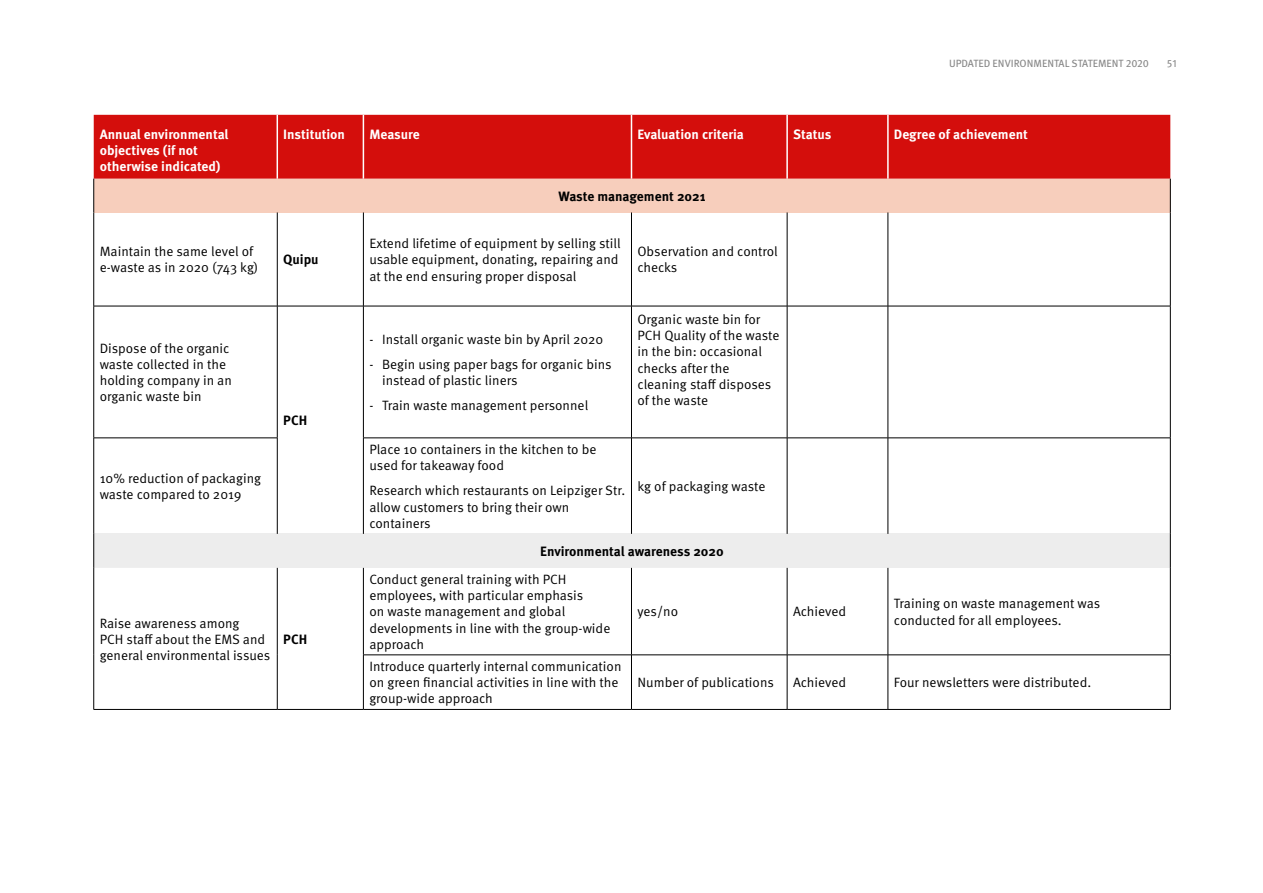
<style>
.page{position:relative;width:1263px;height:893px;background:#fff}
.page>*{position:absolute;margin:0;border:0;box-sizing:border-box;transform-origin:0 0}
.t1{font:13.5px/16.2px "Meta Pro";color:#000}
.t2{font:700 13.5px/16.2px "Meta Pro";color:#fff}
.t3{font:700 13.5px "Meta Pro";color:#000}
.t4{font:10.5px "Meta Pro";color:#878787}
</style>
<div class="page">
<div style="left:94px;top:115px;width:1076px;height:64px;background:#d40e0c"></div>
<div style="left:94px;top:179px;width:1076px;height:33px;background:#f7cebc"></div>
<div style="left:94px;top:534px;width:1076px;height:34px;background:#ededed"></div>
<svg style="left:94px;top:568px;width:693px;height:141px"></svg>
<hr style="left:277px;top:115px;width:1px;height:64px;background:#fff">
<hr style="left:363px;top:115px;width:1px;height:64px;background:#fff">
<hr style="left:631px;top:115px;width:1px;height:64px;background:#fff">
<hr style="left:786px;top:115px;width:2px;height:64px;background:#fff">
<hr style="left:887px;top:115px;width:2px;height:64px;background:#fff">
<hr style="left:93px;top:179px;width:1px;height:33px;background:#000">
<hr style="left:1170px;top:179px;width:1px;height:33px;background:#000">
<hr style="left:93px;top:212px;width:1px;height:94px;background:#000">
<hr style="left:277px;top:212px;width:1px;height:94px;background:#000">
<hr style="left:363px;top:212px;width:1px;height:94px;background:#000">
<hr style="left:631px;top:212px;width:1px;height:94px;background:#000">
<hr style="left:787px;top:212px;width:1px;height:94px;background:#000">
<hr style="left:888px;top:212px;width:1px;height:94px;background:#000">
<hr style="left:1170px;top:212px;width:1px;height:94px;background:#000">
<hr style="left:94px;top:306px;width:183px;height:1px;background:#000">
<hr style="left:93px;top:306px;width:1px;height:132px;background:#000">
<hr style="left:277px;top:306px;width:86px;height:1px;background:#000">
<hr style="left:277px;top:306px;width:1px;height:132px;background:#000">
<hr style="left:363px;top:306px;width:268px;height:1px;background:#000">
<hr style="left:363px;top:306px;width:1px;height:132px;background:#000">
<hr style="left:631px;top:306px;width:156px;height:1px;background:#000">
<hr style="left:631px;top:306px;width:1px;height:132px;background:#000">
<hr style="left:787px;top:306px;width:101px;height:1px;background:#000">
<hr style="left:787px;top:306px;width:1px;height:132px;background:#000">
<hr style="left:888px;top:306px;width:282px;height:1px;background:#000">
<hr style="left:888px;top:306px;width:1px;height:132px;background:#000">
<hr style="left:1170px;top:306px;width:1px;height:132px;background:#000">
<hr style="left:94px;top:438px;width:183px;height:1px;background:#000">
<hr style="left:93px;top:438px;width:1px;height:96px;background:#000">
<hr style="left:277px;top:438px;width:1px;height:96px;background:#000">
<hr style="left:363px;top:438px;width:268px;height:1px;background:#000">
<hr style="left:363px;top:438px;width:1px;height:96px;background:#000">
<hr style="left:631px;top:438px;width:156px;height:1px;background:#000">
<hr style="left:631px;top:438px;width:1px;height:96px;background:#000">
<hr style="left:787px;top:438px;width:101px;height:1px;background:#000">
<hr style="left:787px;top:438px;width:1px;height:96px;background:#000">
<hr style="left:888px;top:438px;width:282px;height:1px;background:#000">
<hr style="left:888px;top:438px;width:1px;height:96px;background:#000">
<hr style="left:1170px;top:438px;width:1px;height:96px;background:#000">
<hr style="left:93px;top:534px;width:1px;height:34px;background:#000">
<hr style="left:1170px;top:534px;width:1px;height:34px;background:#000">
<hr style="left:93px;top:568px;width:1px;height:87px;background:#000">
<hr style="left:93px;top:655px;width:1px;height:54px;background:#000">
<hr style="left:94px;top:709px;width:183px;height:1px;background:#000">
<hr style="left:277px;top:568px;width:1px;height:87px;background:#000">
<hr style="left:363px;top:568px;width:1px;height:87px;background:#000">
<hr style="left:631px;top:568px;width:1px;height:87px;background:#000">
<hr style="left:787px;top:568px;width:1px;height:87px;background:#000">
<hr style="left:888px;top:568px;width:1px;height:87px;background:#000">
<hr style="left:1170px;top:568px;width:1px;height:87px;background:#000">
<hr style="left:277px;top:655px;width:1px;height:54px;background:#000">
<hr style="left:363px;top:655px;width:268px;height:1px;background:#000">
<hr style="left:363px;top:655px;width:1px;height:54px;background:#000">
<hr style="left:631px;top:655px;width:156px;height:1px;background:#000">
<hr style="left:631px;top:655px;width:1px;height:54px;background:#000">
<hr style="left:787px;top:655px;width:101px;height:1px;background:#000">
<hr style="left:787px;top:655px;width:1px;height:54px;background:#000">
<hr style="left:888px;top:655px;width:282px;height:1px;background:#000">
<hr style="left:888px;top:655px;width:1px;height:54px;background:#000">
<hr style="left:1170px;top:655px;width:1px;height:54px;background:#000">
<hr style="left:277px;top:709px;width:86px;height:1px;background:#000">
<hr style="left:363px;top:709px;width:268px;height:1px;background:#000">
<hr style="left:631px;top:709px;width:156px;height:1px;background:#000">
<hr style="left:787px;top:709px;width:101px;height:1px;background:#000">
<hr style="left:888px;top:709px;width:282px;height:1px;background:#000">
<p class="t4" style="left:949px;top:57px;width:201px">UPDATED ENVIRONMENTAL STATEMENT 2020</p>
<p class="t4" style="left:1167px;top:57px;width:11px">51</p>
<p class="t2" style="left:100px;top:126px;width:130px">Annual environmental objectives (if not otherwise indicated)</p>
<p class="t2" style="left:283px;top:126px;width:63px">Institution</p>
<p class="t2" style="left:369px;top:126px;width:52px">Measure</p>
<p class="t2" style="left:637px;top:126px;width:108px">Evaluation criteria</p>
<p class="t2" style="left:793px;top:126px;width:40px">Status</p>
<p class="t2" style="left:894px;top:126px;width:135px">Degree of achievement</p>
<p class="t3" style="left:558px;top:187px;width:149px">Waste management 2021</p>
<p class="t1" style="left:100px;top:244px;width:160px">Maintain the same level of e-waste as in 2020 (743 kg)</p>
<p class="t3" style="left:283px;top:251px;width:37px">Quipu</p>
<p class="t1" style="left:100px;top:340px;width:134px">Dispose of the organic waste collected in the holding company in an organic waste bin</p>
<p class="t1" style="left:100px;top:470px;width:163px">10% reduction of packaging waste compared to 2019</p>
<p class="t3" style="left:283px;top:412px;width:26px">PCH</p>
<p class="t1" style="left:100px;top:615px;width:172px">Raise awareness among<br>PCH staff about the EMS and general environmental issues</p>
<p class="t3" style="left:283px;top:630px;width:26px">PCH</p>
<p class="t1" style="left:369px;top:236px;width:253px">Extend lifetime of equipment by selling still usable equipment, donating, repairing and at the end ensuring proper disposal</p>
<p class="t1" style="left:637px;top:244px;width:142px">Observation and control checks</p>
<p class="t1" style="left:369px;top:331px;width:235px">- Install organic waste bin by April 2020</p>
<p class="t1" style="left:382px;top:357px;width:231px;text-indent:-13px">- Begin using paper bags for organic bins instead of plastic liners</p>
<p class="t1" style="left:369px;top:398px;width:220px">- Train waste management personnel</p>
<p class="t1" style="left:637px;top:312px;width:144px">Organic waste bin for<br>PCH Quality of the waste in the bin: occasional checks after the cleaning staff disposes of the waste</p>
<p class="t1" style="left:369px;top:442px;width:229px">Place 10 containers in the kitchen to be used for takeaway food</p>
<p class="t1" style="left:369px;top:483px;width:257px">Research which restaurants on Leipziger Str. allow customers to bring their own containers</p>
<p class="t1" style="left:637px;top:479px;width:129px">kg of packaging waste</p>
<p class="t3" style="left:540px;top:543px;width:185px">Environmental awareness 2020</p>
<p class="t1" style="left:369px;top:572px;width:242px">Conduct general training with PCH employees, with particular emphasis<br>on waste management and global developments in line with the group-wide approach</p>
<p class="t1" style="left:369px;top:659px;width:254px">Introduce quarterly internal communication on green financial activities in line with the group-wide approach</p>
<p class="t1" style="left:637px;top:604px;width:42px">yes/no</p>
<p class="t1" style="left:793px;top:604px;width:55px">Achieved</p>
<p class="t1" style="left:894px;top:596px;width:208px">Training on waste management was conducted for all employees.</p>
<p class="t1" style="left:637px;top:675px;width:138px">Number of publications</p>
<p class="t1" style="left:793px;top:675px;width:55px">Achieved</p>
<p class="t1" style="left:894px;top:675px;width:199px">Four newsletters were distributed.</p>
</div>
